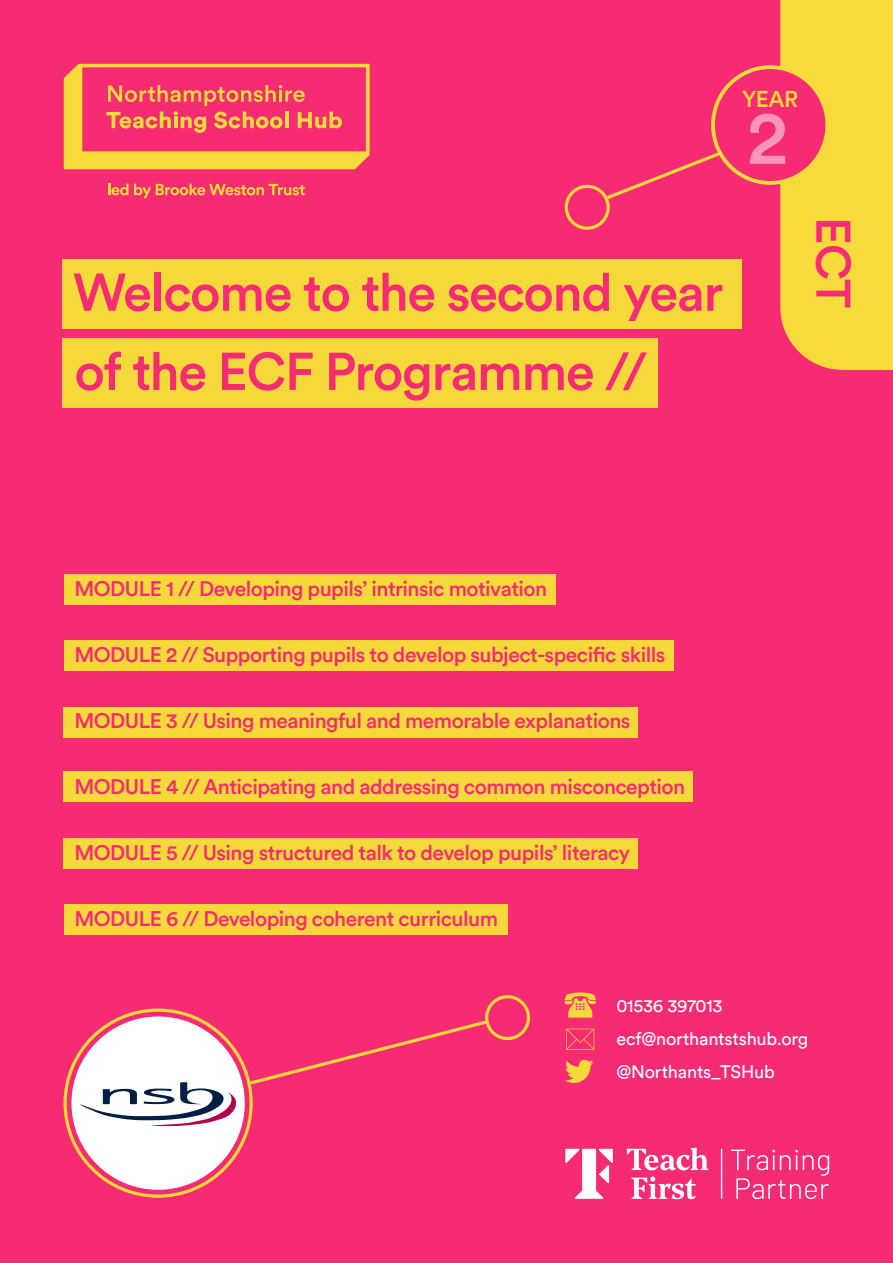
<style>
.page{position:relative;width:893px;height:1263px;background:#f72b73}
.page>*{position:absolute;margin:0;border:0;box-sizing:border-box;transform-origin:0 0}
.t1{font:500 75.75px "Circular Std";color:#fb95b9}
.t2{font:500 52.5px/79.2px "Circular Std";letter-spacing:-.025em;color:#f72b73}
.t3{font:500 48px "Circular Std";color:#f72b73}
.t4{font:500 22.65px "Circular Std";color:#f7da3b}
.t5{font:500 21px "Circular Std";letter-spacing:-.025em;color:#f72b73}
.t6{font:18px "Circular Std";letter-spacing:-.01em;color:#fff}
</style>
<div class="page">
<div style="left:780px;top:0;width:113px;height:370px;background:#f7da3b"></div>
<svg style="left:565px;top:1059px;width:28px;height:24px"></svg>
<svg style="left:565px;top:992px;width:31px;height:26px"></svg>
<svg style="left:566px;top:1029px;width:28px;height:21px"></svg>
<svg style="left:564px;top:148px;width:162px;height:82px"></svg>
<svg style="left:247px;top:995px;width:284px;height:92px"></svg>
<svg style="left:64px;top:64px;width:306px;height:105px"></svg>
<svg style="left:108px;top:184px;width:197px;height:14px"></svg>
<svg style="left:627px;top:1147px;width:82px;height:23px"></svg>
<svg style="left:631px;top:1176px;width:65px;height:23px"></svg>
<svg style="left:565px;top:1149px;width:48px;height:50px"></svg>
<hr style="left:721px;top:1149px;width:1px;height:50px;background:#fff">
<svg style="left:731px;top:1149px;width:98px;height:50px"></svg>
<div style="left:71px;top:1016px;width:174px;height:174px;background:#fff;border-radius:50%"></div>
<div style="left:713px;top:67px;width:114px;height:116px;background:#f72b73;border-radius:50%"></div>
<div style="left:711px;top:65px;width:118px;height:120px;border:4px solid #f7da3b;border-radius:50%"></div>
<svg style="left:80px;top:1082px;width:156px;height:44px"></svg>
<div style="left:64px;top:574px;width:491px;height:30px;background:#f5d93b"></div>
<div style="left:64px;top:640px;width:610px;height:31px;background:#f5d93b"></div>
<div style="left:64px;top:707px;width:574px;height:30px;background:#f5d93b"></div>
<div style="left:64px;top:771px;width:629px;height:30px;background:#f5d93b"></div>
<div style="left:64px;top:839px;width:574px;height:30px;background:#f5d93b"></div>
<div style="left:64px;top:904px;width:444px;height:30px;background:#f5d93b"></div>
<div style="left:63px;top:259px;width:679px;height:69px;background:#f5d93b"></div>
<div style="left:63px;top:339px;width:595px;height:69px;background:#f5d93b"></div>
<p class="t4" style="left:742px;top:85px;width:58px">YEAR</p>
<p class="t1" style="left:747px;top:90px;width:42px">2</p>
<p class="t2" style="left:73px;top:252px;width:652px">Welcome to the second year of the ECF Programme //</p>
<p class="t3" style="left:863px;top:217px;width:92px;rotate:90deg">ECT</p>
<p class="t5" style="left:74px;top:576px;width:474px">MODULE 1 // Developing pupils’ intrinsic motivation</p>
<p class="t5" style="left:74px;top:642px;width:592px">MODULE 2 // Supporting pupils to develop subject-specific skills</p>
<p class="t5" style="left:74px;top:708px;width:558px">MODULE 3 // Using meaningful and memorable explanations</p>
<p class="t5" style="left:74px;top:774px;width:612px">MODULE 4 // Anticipating and addressing common misconception</p>
<p class="t5" style="left:74px;top:840px;width:557px">MODULE 5 // Using structured talk to develop pupils’ literacy</p>
<p class="t5" style="left:74px;top:906px;width:425px">MODULE 6 // Developing coherent curriculum</p>
<p class="t6" style="left:616px;top:995px;width:108px">01536 397013</p>
<p class="t6" style="left:616px;top:1028px;width:193px">ecf@northantstshub.org</p>
<p class="t6" style="left:616px;top:1061px;width:160px">@Northants_TSHub</p>
</div>
